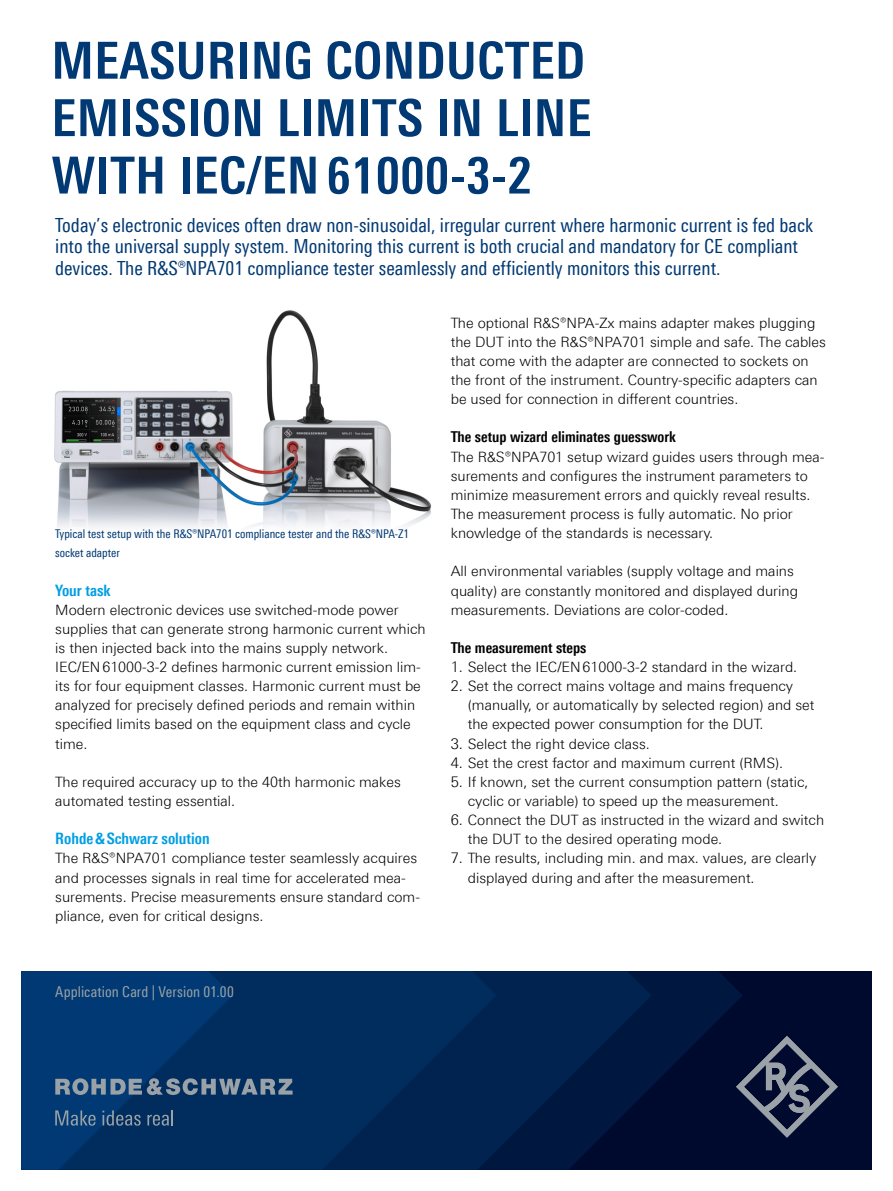
<style>
.page{position:relative;width:893px;height:1191px;background:#fff}
.page>*{position:absolute;margin:0;border:0;box-sizing:border-box;transform-origin:0 0}
.Seiten_Headline_34Pt_blau_Titel{font:700 condensed 51px/57.4px "Linotype Universfor RS";letter-spacing:.01em;color:#003973}
.Teaser{font:condensed 19.5px/21.5px "Linotype Universfor RS";color:#003973}
.Absatzfett_cyan{font:700 condensed 15.75px "Linotype Universfor RS";color:#009ee3}
.Absatzfett_schwarz{font:700 condensed 15px "Linotype Universfor RS";color:#000}
.t1{font:condensed 15px "Linotype Universfor RS";letter-spacing:.005em;color:#9aa2a7}
.Haupttext_ohne_Abstand{font:300 14.25px/19.2px "Linotype Universfor RS";color:#000}
.Haupttext{font:300 14.25px/19.2px "Linotype Universfor RS";color:#000}
.Bildunterschrift{font:condensed 12px/19.2px "Linotype Universfor RS";color:#003973}
.s1{font-size:14.7px}
</style>
<div class="page">
<img style="left:54px;top:310px;width:377px;height:218px">
<div style="left:21px;top:971px;width:851px;height:198px;background:#00092e"></div>
<svg style="left:652px;top:971px;width:90px;height:115px;fill:#00183f"></svg>
<svg style="left:496px;top:971px;width:156px;height:198px;background:#001b45"></svg>
<svg style="left:293px;top:971px;width:203px;height:198px;background:#002958"></svg>
<svg style="left:736px;top:1035px;width:102px;height:102px"></svg>
<svg style="left:21px;top:971px;width:272px;height:198px;background:#08386b"></svg>
<p class="Seiten_Headline_34Pt_blau_Titel" style="left:51px;top:31px;width:541px">MEASURING CONDUCTED<br>EMISSION LIMITS IN LINE<br>WITH IEC/EN61000-3-2</p>
<p class="Teaser" style="left:55px;top:214px;width:759px">Today’s electronic devices often draw non-sinusoidal, irregular current where harmonic current is fed back into the universal supply system. Monitoring this current is both crucial and mandatory for CE compliant devices. The R&amp;S®NPA701 compliance tester seamlessly and efficiently monitors this current.</p>
<p class="Bildunterschrift" style="left:55px;top:524px;width:355px">Typical test setup with the R&amp;S®NPA701 compliance tester and the R&amp;S®NPA-Z1 socket adapter</p>
<p class="Absatzfett_cyan" style="left:55px;top:580px;width:57px">Your task</p>
<p class="Haupttext_ohne_Abstand" style="left:55px;top:600px;width:372px">Modern electronic devices use switched‑mode power supplies that can generate strong harmonic current which is then injected back into the mains supply network.<br>IEC/EN61000‑3‑2 defines harmonic current emission lim&shy;its for four equipment classes. Harmonic current must be analyzed for precisely defined periods and remain within specified limits based on the equipment class and cycle time.</p>
<p class="Haupttext" style="left:55px;top:772px;width:347px">The required accuracy up to the 40th harmonic makes automated testing essential.</p>
<p class="Absatzfett_cyan" style="left:55px;top:829px;width:156px">Rohde&amp;Schwarz solution</p>
<p class="Haupttext_ohne_Abstand" style="left:55px;top:848px;width:366px">The R&amp;S®NPA701 compliance tester seamlessly acquires and processes signals in real time for accelerated mea&shy;surements. Precise measurements ensure standard com&shy;pliance, even for critical designs.</p>
<p class="t1" style="left:55px;top:983px;width:180px">Application Card | Version 01.00</p>
<p class="Haupttext" style="left:451px;top:313px;width:377px">The optional R&amp;S®NPA-Zx mains adapter makes plugging the DUT into the R&amp;S®NPA701 simple and safe. The cables that come with the adapter are connected to sockets on the front of the instrument. Country-specific adapters can be used for connection in different countries.</p>
<p class="Absatzfett_schwarz" style="left:451px;top:428px;width:226px">The setup wizard eliminates guesswork</p>
<p class="Haupttext_ohne_Abstand" style="left:451px;top:447px;width:375px">The R&amp;S®NPA701 setup wizard guides users through mea&shy;surements and configures the instrument parameters to minimize measurement errors and quickly reveal results.<br>The measurement process is fully automatic. No prior knowledge of the standards is necessary.</p>
<p class="Haupttext" style="left:451px;top:561px;width:349px">All environmental variables (supply voltage and mains quality) are constantly monitored and displayed during measurements. Deviations are color-coded.</p>
<p class="Absatzfett_schwarz" style="left:451px;top:638px;width:137px">The measurement steps</p>
<p class="Haupttext_ohne_Abstand" style="left:451px;top:657px;width:348px"><span class="s1">1.</span> Select the IEC/EN61000‑3‑2 standard in the wizard.</p>
<p class="Haupttext_ohne_Abstand" style="left:468px;top:676px;width:348px;text-indent:-17px"><span class="s1">2.</span> Set the correct mains voltage and mains frequency (manually, or automatically by selected region) and set the expected power consumption for the DUT.</p>
<p class="Haupttext_ohne_Abstand" style="left:451px;top:734px;width:201px"><span class="s1">3.</span> Select the right device class.</p>
<p class="Haupttext_ohne_Abstand" style="left:451px;top:753px;width:334px"><span class="s1">4.</span> Set the crest factor and maximum current (RMS).</p>
<p class="Haupttext_ohne_Abstand" style="left:468px;top:772px;width:342px;text-indent:-17px"><span class="s1">5.</span> If known, set the current consumption pattern (static, cyclic or variable) to speed up the measurement.</p>
<p class="Haupttext_ohne_Abstand" style="left:468px;top:810px;width:358px;text-indent:-17px"><span class="s1">6.</span> Connect the DUT as instructed in the wizard and switch the DUT to the desired operating mode.</p>
<p class="Haupttext_ohne_Abstand" style="left:468px;top:848px;width:350px;text-indent:-17px"><span class="s1">7.</span> The results, including min. and max. values, are clearly displayed during and after the measurement.</p>
</div>
